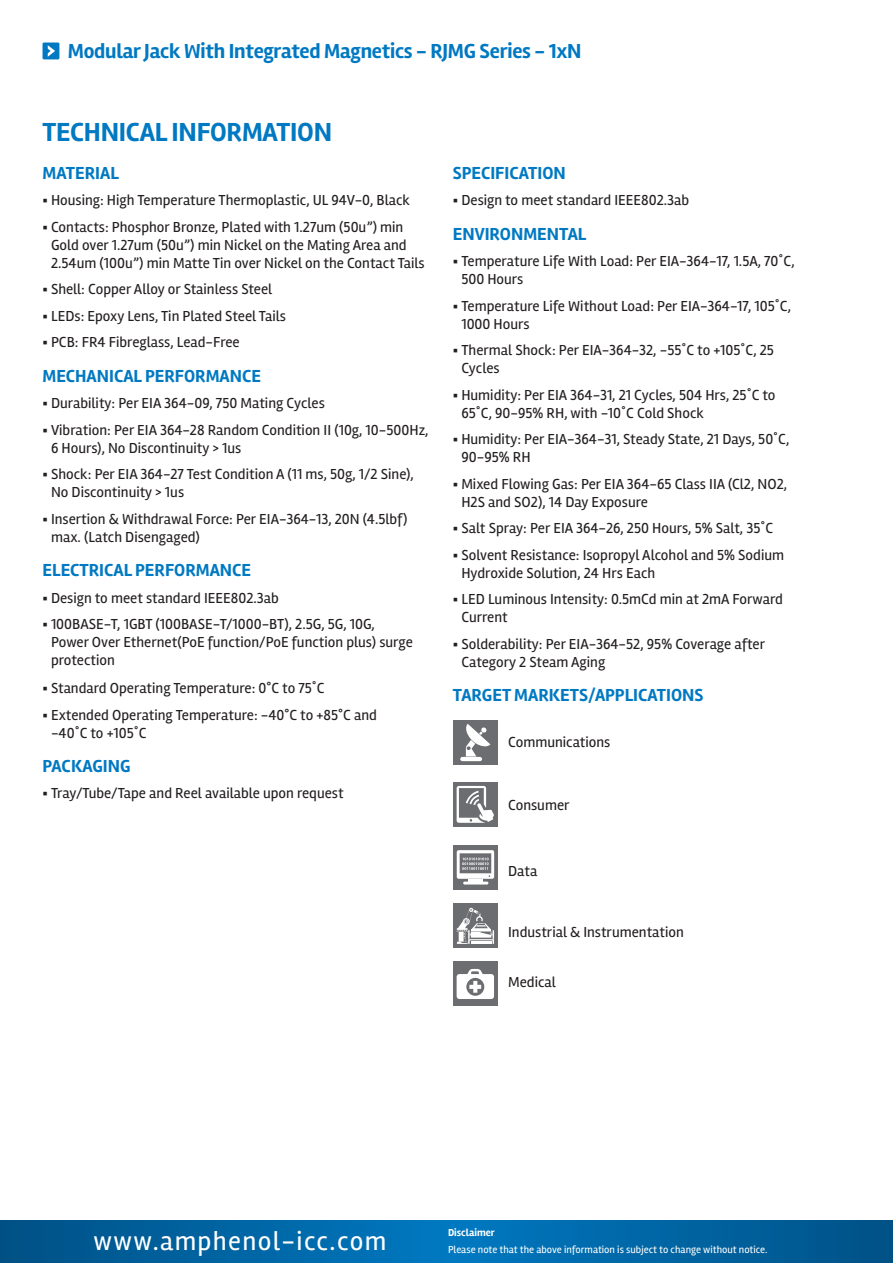
<style>
.page{position:relative;width:893px;height:1263px;background:#fff}
.page>*{position:absolute;margin:0;border:0;box-sizing:border-box;transform-origin:0 0}
.t1{font:27px "Rambla";letter-spacing:.05em;color:#fff}
.t2{font:700 27px "Rambla";letter-spacing:-.01em;color:#0079c2}
.t3{font:700 21px "Rambla";letter-spacing:-.01em;color:#0079c2}
.t4{font:700 18px "Rambla";color:#0079c2}
.t5{font:15px/18px "Rambla";color:#231f20}
.t6{font:10.5px "Rambla";color:#fff}
.t7{font:700 10.5px "Rambla";color:#fff}
</style>
<div class="page">
<div style="left:43px;top:43px;width:16px;height:16px;background:#0079c2"></div>
<svg style="left:48px;top:45px;width:7px;height:12px"></svg>
<svg style="left:0;top:1220px;width:893px;height:25px;background:#0064a2"></svg>
<svg style="left:0;top:1245px;width:893px;height:18px;background:#0064a2"></svg>
<div style="left:453px;top:720px;width:45px;height:45px;background:#6c6d70"></div>
<hr style="left:460px;top:757px;width:22px;height:4px;background:#fff;border-radius:2px">
<svg style="left:465px;top:724px;width:25px;height:32px"></svg>
<div style="left:453px;top:782px;width:45px;height:45px;background:#6c6d70"></div>
<svg style="left:457px;top:786px;width:37px;height:37px"></svg>
<div style="left:453px;top:845px;width:45px;height:45px;background:#6c6d70"></div>
<hr style="left:463px;top:881px;width:25px;height:3px;background:#fff">
<hr style="left:468px;top:879px;width:15px;height:3px;background:#fff">
<svg style="left:457px;top:850px;width:37px;height:29px"></svg>
<div style="left:453px;top:903px;width:45px;height:45px;background:#6c6d70"></div>
<svg style="left:457px;top:908px;width:37px;height:36px"></svg>
<div style="left:453px;top:961px;width:45px;height:45px;background:#6c6d70"></div>
<svg style="left:457px;top:969px;width:37px;height:30px"></svg>
<p class="t3" style="left:68px;top:39px;width:515px">Modular Jack With Integrated Magnetics - RJMG Series - 1xN</p>
<p class="t2" style="left:43px;top:116px;width:291px">TECHNICAL INFORMATION</p>
<p class="t4" style="left:43px;top:162px;width:78px">MATERIAL</p>
<p class="t5" style="left:43px;top:191px;width:369px">▪ Housing: High Temperature Thermoplastic, UL 94V-0, Black</p>
<p class="t5" style="left:51px;top:218px;width:375px;text-indent:-9px">▪ Contacts: Phosphor Bronze, Plated with 1.27um (50u”) min<br>Gold over 1.27um (50u”) min Nickel on the Mating Area and<br>2.54um (100u”) min Matte Tin over Nickel on the Contact Tails</p>
<p class="t5" style="left:43px;top:280px;width:231px">▪ Shell: Copper Alloy or Stainless Steel</p>
<p class="t5" style="left:43px;top:307px;width:245px">▪ LEDs: Epoxy Lens, Tin Plated Steel Tails</p>
<p class="t5" style="left:43px;top:333px;width:199px">▪ PCB: FR4 Fibreglass, Lead-Free</p>
<p class="t4" style="left:43px;top:365px;width:220px">MECHANICAL PERFORMANCE</p>
<p class="t5" style="left:43px;top:394px;width:284px">▪ Durability: Per EIA 364-09, 750 Mating Cycles</p>
<p class="t5" style="left:51px;top:421px;width:379px;text-indent:-9px">▪ Vibration: Per EIA 364-28 Random Condition II (10g, 10-500Hz,<br>6 Hours), No Discontinuity &gt; 1us</p>
<p class="t5" style="left:51px;top:465px;width:364px;text-indent:-9px">▪ Shock: Per EIA 364-27 Test Condition A (11 ms, 50g, 1/2 Sine),<br>No Discontinuity &gt; 1us</p>
<p class="t5" style="left:51px;top:510px;width:358px;text-indent:-9px">▪ Insertion &amp; Withdrawal Force: Per EIA-364-13, 20N (4.5lbf) max. (Latch Disengaged)</p>
<p class="t4" style="left:43px;top:559px;width:210px">ELECTRICAL PERFORMANCE</p>
<p class="t5" style="left:43px;top:588px;width:238px">▪ Design to meet standard IEEE802.3ab</p>
<p class="t5" style="left:51px;top:615px;width:363px;text-indent:-9px">▪ 100BASE-T, 1GBT (100BASE-T/1000-BT), 2.5G, 5G, 10G,<br>Power Over Ethernet(PoE function/PoE function plus) surge protection</p>
<p class="t5" style="left:43px;top:679px;width:284px">▪ Standard Operating Temperature: 0°C to 75˚C</p>
<p class="t5" style="left:51px;top:705px;width:327px;text-indent:-9px">▪ Extended Operating Temperature: -40°C to +85°C and -40˚C to +105˚C</p>
<p class="t4" style="left:43px;top:755px;width:90px">PACKAGING</p>
<p class="t5" style="left:43px;top:784px;width:303px">▪ Tray/Tube/Tape and Reel available upon request</p>
<p class="t4" style="left:453px;top:162px;width:114px">SPECIFICATION</p>
<p class="t5" style="left:453px;top:191px;width:238px">▪ Design to meet standard IEEE802.3ab</p>
<p class="t4" style="left:453px;top:223px;width:135px">ENVIRONMENTAL</p>
<p class="t5" style="left:461px;top:252px;width:335px;text-indent:-9px">▪ Temperature Life With Load: Per EIA-364-17, 1.5A, 70˚C,<br>500 Hours</p>
<p class="t5" style="left:461px;top:297px;width:331px;text-indent:-9px">▪ Temperature Life Without Load: Per EIA-364-17, 105˚C,<br>1000 Hours</p>
<p class="t5" style="left:461px;top:341px;width:314px;text-indent:-9px">▪ Thermal Shock: Per EIA-364-32, -55˚C to +105˚C, 25<br>Cycles</p>
<p class="t5" style="left:461px;top:386px;width:316px;text-indent:-9px">▪ Humidity: Per EIA 364-31, 21 Cycles, 504 Hrs, 25˚C to<br>65˚C, 90-95% RH, with -10˚C Cold Shock</p>
<p class="t5" style="left:461px;top:430px;width:330px;text-indent:-9px">▪ Humidity: Per EIA-364-31, Steady State, 21 Days, 50˚C,<br>90-95% RH</p>
<p class="t5" style="left:461px;top:475px;width:327px;text-indent:-9px">▪ Mixed Flowing Gas: Per EIA 364-65 Class IIA (Cl2, NO2,<br>H2S and SO2), 14 Day Exposure</p>
<p class="t5" style="left:453px;top:519px;width:322px">▪ Salt Spray: Per EIA 364-26, 250 Hours, 5% Salt, 35˚C</p>
<p class="t5" style="left:461px;top:546px;width:324px;text-indent:-9px">▪ Solvent Resistance: Isopropyl Alcohol and 5% Sodium<br>Hydroxide Solution, 24 Hrs Each</p>
<p class="t5" style="left:461px;top:590px;width:323px;text-indent:-9px">▪ LED Luminous Intensity: 0.5mCd min at 2mA Forward<br>Current</p>
<p class="t5" style="left:461px;top:635px;width:305px;text-indent:-9px">▪ Solderability: Per EIA-364-52, 95% Coverage after<br>Category 2 Steam Aging</p>
<p class="t4" style="left:453px;top:685px;width:252px">TARGET MARKETS/APPLICATIONS</p>
<p class="t5" style="left:508px;top:733px;width:104px">Communications</p>
<p class="t5" style="left:508px;top:796px;width:63px">Consumer</p>
<p class="t5" style="left:508px;top:862px;width:31px">Data</p>
<p class="t5" style="left:508px;top:922px;width:177px">Industrial &amp; Instrumentation</p>
<p class="t5" style="left:508px;top:972px;width:49px">Medical</p>
<h1 class="t1" style="left:94px;top:1224px;width:294px">www.amphenol-icc.com</h1>
<p class="t7" style="left:448px;top:1227px;width:48px">Disclaimer</p>
<p class="t6" style="left:448px;top:1243px;width:321px">Please note that the above information is subject to change without notice.</p>
</div>
